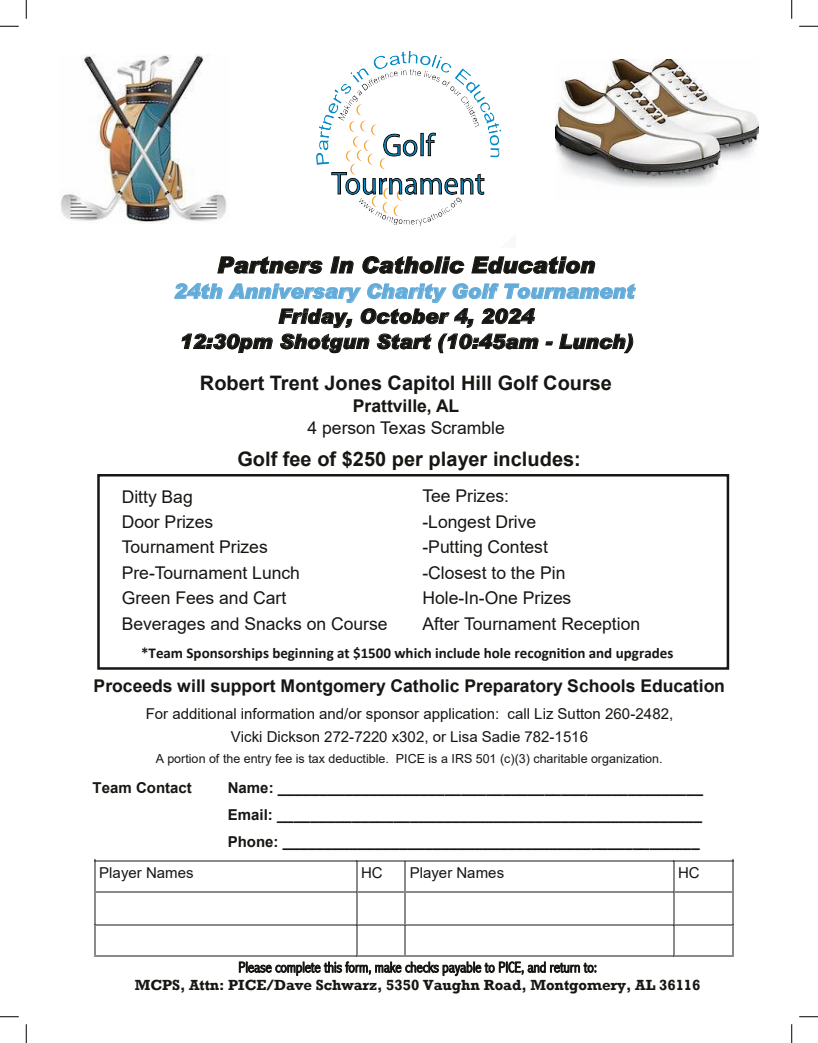
<style>
.page{position:relative;width:818px;height:1043px;background:#fff}
.page>*{position:absolute;margin:0;border:0;box-sizing:border-box;transform-origin:0 0}
.t1{font:italic 900 22.5px "Arial";color:#161713}
.t2{font:700 20px "Arial";color:#161713}
.t3{font:italic 900 20px/25.1px "Arial";color:#161713;text-align:center}
.t4{font:italic 900 20px "Arial";color:#63abd9}
.t5{font:17.62px "Arial";color:#161713}
.t6{font:17.5px/25.4px "Arial";color:#161713}
.t7{font:700 17.5px "Arial";color:#161713}
.t8{font:700 15px/26.9px "Arial";color:#161713;text-align:justify}
.t9{font:15px/22.8px "Arial";color:#161713;text-align:center}
.t10{font:700 15px "Calibri";color:#161713}
.t11{font:700 15px "Rockwell";letter-spacing:-.005em;color:#161713}
.t12{font:300 condensed 15px "Abadi";color:#161713}
.t13{font:12.5px "Arial";letter-spacing:-.005em;color:#161713}
</style>
<div class="page">
<div style="left:97px;top:474px;width:632px;height:195px;border:2px solid #161713"></div>
<hr style="left:94px;top:859px;width:2px;height:33px;background:#8a8b89">
<hr style="left:355px;top:861px;width:2px;height:30px;background:#161713;opacity:.5">
<hr style="left:404px;top:861px;width:2px;height:30px;background:#8a8b89">
<hr style="left:672px;top:861px;width:2px;height:30px;background:#161713;opacity:.5">
<hr style="left:731px;top:859px;width:2px;height:33px;background:#161713;opacity:.5">
<hr style="left:94px;top:892px;width:2px;height:32px;background:#8a8b89">
<hr style="left:355px;top:893px;width:2px;height:30px;background:#161713;opacity:.5">
<hr style="left:404px;top:893px;width:2px;height:30px;background:#8a8b89">
<hr style="left:672px;top:893px;width:2px;height:30px;background:#161713;opacity:.5">
<hr style="left:731px;top:892px;width:2px;height:32px;background:#161713;opacity:.5">
<hr style="left:94px;top:924px;width:2px;height:31px;background:#8a8b89">
<hr style="left:355px;top:925px;width:2px;height:30px;background:#161713;opacity:.5">
<hr style="left:404px;top:925px;width:2px;height:30px;background:#8a8b89">
<hr style="left:672px;top:925px;width:2px;height:30px;background:#161713;opacity:.5">
<hr style="left:731px;top:924px;width:2px;height:31px;background:#161713;opacity:.5">
<hr style="left:94px;top:859px;width:262px;height:2px;background:#161713;opacity:.5">
<hr style="left:96px;top:891px;width:260px;height:2px;background:#8a8b89">
<hr style="left:356px;top:859px;width:49px;height:2px;background:#161713;opacity:.5">
<hr style="left:356px;top:891px;width:49px;height:2px;background:#8a8b89">
<hr style="left:405px;top:859px;width:268px;height:2px;background:#161713;opacity:.5">
<hr style="left:405px;top:891px;width:268px;height:2px;background:#8a8b89">
<hr style="left:673px;top:859px;width:60px;height:2px;background:#161713;opacity:.5">
<hr style="left:673px;top:891px;width:58px;height:2px;background:#8a8b89">
<hr style="left:96px;top:923px;width:260px;height:2px;background:#161713;opacity:.5">
<hr style="left:356px;top:923px;width:49px;height:2px;background:#161713;opacity:.5">
<hr style="left:405px;top:923px;width:268px;height:2px;background:#161713;opacity:.5">
<hr style="left:673px;top:923px;width:58px;height:2px;background:#161713;opacity:.5">
<hr style="left:94px;top:955px;width:262px;height:2px;background:#8a8b89">
<hr style="left:356px;top:955px;width:49px;height:2px;background:#8a8b89">
<hr style="left:405px;top:955px;width:268px;height:2px;background:#8a8b89">
<hr style="left:673px;top:955px;width:60px;height:2px;background:#8a8b89">
<img style="left:555px;top:59px;width:203px;height:128px">
<img style="left:61px;top:54px;width:166px;height:170px">
<img style="left:316px;top:50px;width:185px;height:176px">
<svg style="left:0;top:25px;width:19px;height:2px"></svg>
<svg style="left:799px;top:25px;width:19px;height:2px"></svg>
<svg style="left:0;top:1016px;width:19px;height:1px"></svg>
<svg style="left:799px;top:1016px;width:19px;height:1px"></svg>
<svg style="left:25px;top:0;width:2px;height:19px"></svg>
<svg style="left:25px;top:1024px;width:2px;height:18px"></svg>
<svg style="left:791px;top:0;width:1px;height:19px"></svg>
<svg style="left:791px;top:1024px;width:1px;height:18px"></svg>
<h1 class="t1" style="left:217px;top:251px;width:379px">Partners In Catholic Education</h1>
<h2 class="t4" style="left:173px;top:279px;width:462px">24th Anniversary Charity Golf Tournament</h2>
<h2 class="t3" style="left:179px;top:303px;width:455px">Friday, October 4, 2024<br>12:30pm Shotgun Start (10:45am - Lunch)</h2>
<h2 class="t2" style="left:200px;top:368px;width:413px">Robert Trent Jones Capitol Hill Golf Course</h2>
<p class="t7" style="left:353px;top:393px;width:108px">Prattville, AL</p>
<p class="t6" style="left:307px;top:415px;width:199px">4 person Texas Scramble</p>
<h2 class="t2" style="left:237px;top:444px;width:345px">Golf fee of $250 per player includes:</h2>
<p class="t6" style="left:122px;top:483px;width:93px">Ditty Bag<br>Door Prizes</p>
<p class="t5" style="left:122px;top:535px;width:148px">Tournament Prizes</p>
<p class="t6" style="left:122px;top:560px;width:267px">Pre-Tournament Lunch<br>Green Fees and Cart<br>Beverages and Snacks on Course</p>
<p class="t6" style="left:422px;top:483px;width:115px">Tee Prizes: -Longest Drive</p>
<p class="t5" style="left:422px;top:535px;width:127px">-Putting Contest</p>
<p class="t6" style="left:422px;top:560px;width:219px">-Closest to the Pin<br>Hole-In-One Prizes<br>After Tournament Reception</p>
<p class="t10" style="left:141px;top:642px;width:533px">*Team Sponsorships beginning at $1500 which include hole recognition and upgrades</p>
<p class="t7" style="left:94px;top:673px;width:633px">Proceeds will support Montgomery Catholic Preparatory Schools Education</p>
<p class="t9" style="left:146px;top:702px;width:529px">For additional information and/or sponsor application: call Liz Sutton 260-2482,<br>Vicki Dickson 272-7220 x302, or Lisa Sadie 782-1516</p>
<p class="t13" style="left:156px;top:750px;width:508px">A portion of the entry fee is tax deductible. PICE is a IRS 501 (c)(3) charitable organization.</p>
<p class="t8" style="left:93px;top:774px;width:101px">Team Contact</p>
<p class="t8" style="left:228px;top:774px;width:477px">Name: ___________________________________________________ Email: ___________________________________________________ Phone: __________________________________________________</p>
<p class="t9" style="left:99px;top:861px;width:96px">Player Names</p>
<p class="t9" style="left:361px;top:861px;width:23px">HC</p>
<p class="t9" style="left:410px;top:861px;width:96px">Player Names</p>
<p class="t9" style="left:678px;top:861px;width:23px">HC</p>
<p class="t12" style="left:238px;top:958px;width:360px">Please complete this form, make checks payable to PICE, and return to:</p>
<p class="t11" style="left:135px;top:975px;width:567px">MCPS, Attn: PICE/Dave Schwarz, 5350 Vaughn Road, Montgomery, AL 36116</p>
</div>
